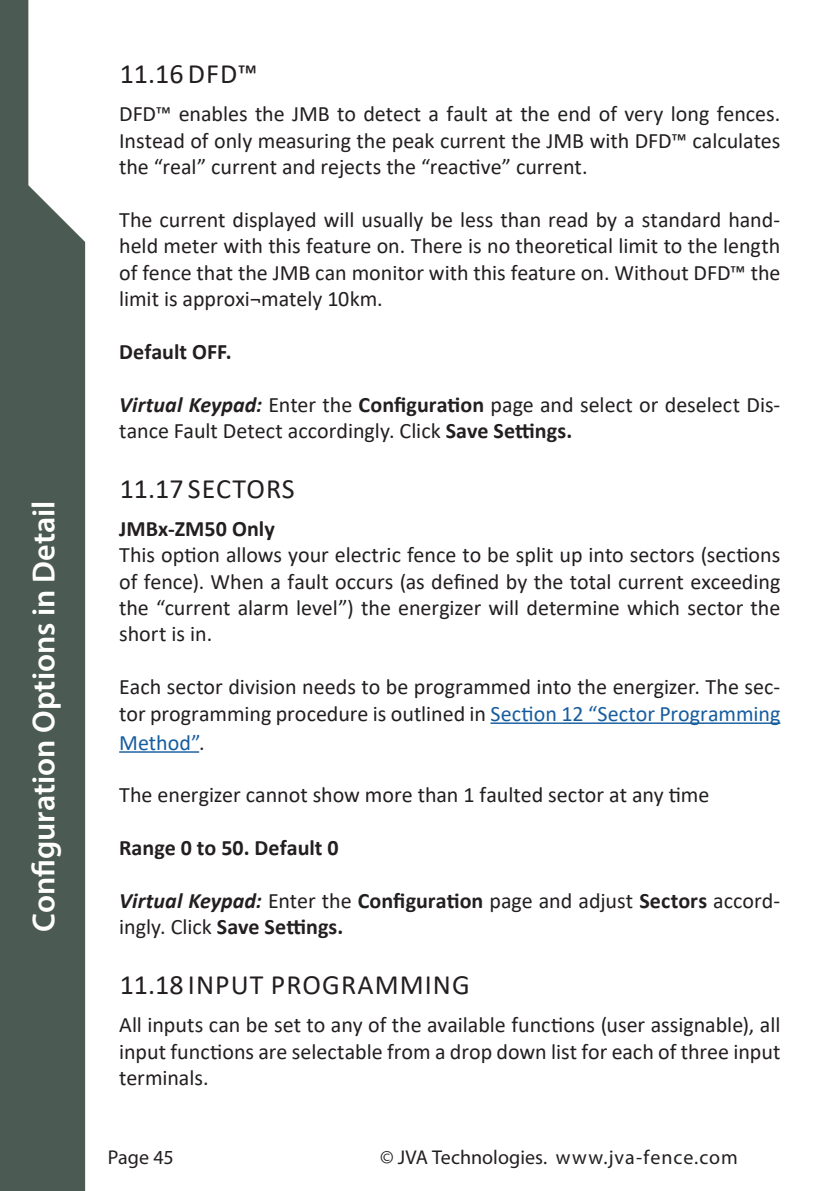
<style>
.page{position:relative;width:840px;height:1191px;background:#fff}
.page>*{position:absolute;margin:0;border:0;box-sizing:border-box;transform-origin:0 0}
.t1{font:600 32px "Myriad Pro";color:#fff}
.t2{font:28px "Calibri";letter-spacing:.04em;color:#231f20}
.JVA_Basic_Paragraph{font:22px/26.4px "Calibri";color:#231f20;text-align:justify}
.JVA_Basic_Paragraph-2{font:700 22px "Calibri";letter-spacing:.005em;color:#231f20}
.JVA_Basic_Paragraph-3{font:22px "Calibri";color:#175d9e}
.t3{font:20px "Myriad Pro";letter-spacing:.005em;color:#231f20}
.s1{font-weight:700;font-style:italic}
.s2{font-weight:700}
.s3{color:#175d9e}
.s4{color:#231f20}
</style>
<div class="page">
<svg style="left:0;top:0;width:85px;height:1191px;background:#5f6d65"></svg>
<hr style="left:490px;top:722px;width:290px;height:2px;background:#175d9e">
<hr style="left:119px;top:751px;width:80px;height:1px;background:#175d9e">
<h1 class="t1" style="left:23px;top:931px;width:433px;rotate:-90deg">Configuration Options in Detail</h1>
<p class="t2" style="left:120px;top:55px;width:139px">11.16DFD™</p>
<p class="JVA_Basic_Paragraph" style="left:119px;top:100px;width:662px">DFD™ enables the JMB to detect a fault at the end of very long fences.<br>Instead of only measuring the peak current the JMB with DFD™ calculates the “real” current and rejects the “reactive” current.</p>
<p class="JVA_Basic_Paragraph" style="left:119px;top:206px;width:662px">The current displayed will usually be less than read by a standard hand&shy;held meter with this feature on. There is no theoretical limit to the length of fence that the JMB can monitor with this feature on. Without DFD™ the limit is approxi¬mately 10km.</p>
<p class="JVA_Basic_Paragraph-2" style="left:119px;top:336px;width:114px">Default OFF.</p>
<p class="JVA_Basic_Paragraph" style="left:119px;top:390px;width:662px"><span class="s1">Virtual Keypad:</span> Enter the <span class="s2">Configuration</span> page and select or deselect Dis&shy;tance Fault Detect accordingly. Click <span class="s2">Save Settings.</span></p>
<p class="t2" style="left:120px;top:469px;width:176px">11.17 SECTORS</p>
<p class="JVA_Basic_Paragraph-2" style="left:119px;top:513px;width:157px">JMBx-ZM50 Only</p>
<p class="JVA_Basic_Paragraph" style="left:119px;top:541px;width:662px">This option allows your electric fence to be split up into sectors (sections of fence). When a fault occurs (as defined by the total current exceeding the “current alarm level”) the energizer will determine which sector the short is in.</p>
<p class="JVA_Basic_Paragraph" style="left:119px;top:673px;width:662px">Each sector division needs to be programmed into the energizer. The sec&shy;tor programming procedure is outlined in <span class="s3">Section 12 “Sector Programming</span></p>
<p class="JVA_Basic_Paragraph-3" style="left:119px;top:727px;width:87px">Method”<span class="s4">.</span></p>
<p class="JVA_Basic_Paragraph" style="left:119px;top:781px;width:591px">The energizer cannot show more than 1 faulted sector at any time</p>
<p class="JVA_Basic_Paragraph-2" style="left:119px;top:832px;width:221px">Range 0 to 50. Default 0</p>
<p class="JVA_Basic_Paragraph" style="left:119px;top:887px;width:662px"><span class="s1">Virtual Keypad:</span> Enter the <span class="s2">Configuration</span> page and adjust <span class="s2">Sectors</span> accord&shy;ingly. Click <span class="s2">Save Settings.</span></p>
<p class="t2" style="left:120px;top:965px;width:351px">11.18 INPUT PROGRAMMING</p>
<p class="JVA_Basic_Paragraph" style="left:119px;top:1011px;width:662px">All inputs can be set to any of the available functions (user assignable), all input functions are selectable from a drop down list for each of three input terminals.</p>
<p class="t3" style="left:108px;top:1145px;width:67px">Page 45</p>
<p class="t3" style="left:380px;top:1145px;width:359px">© JVA Technologies. www.jva-fence.com</p>
</div>
